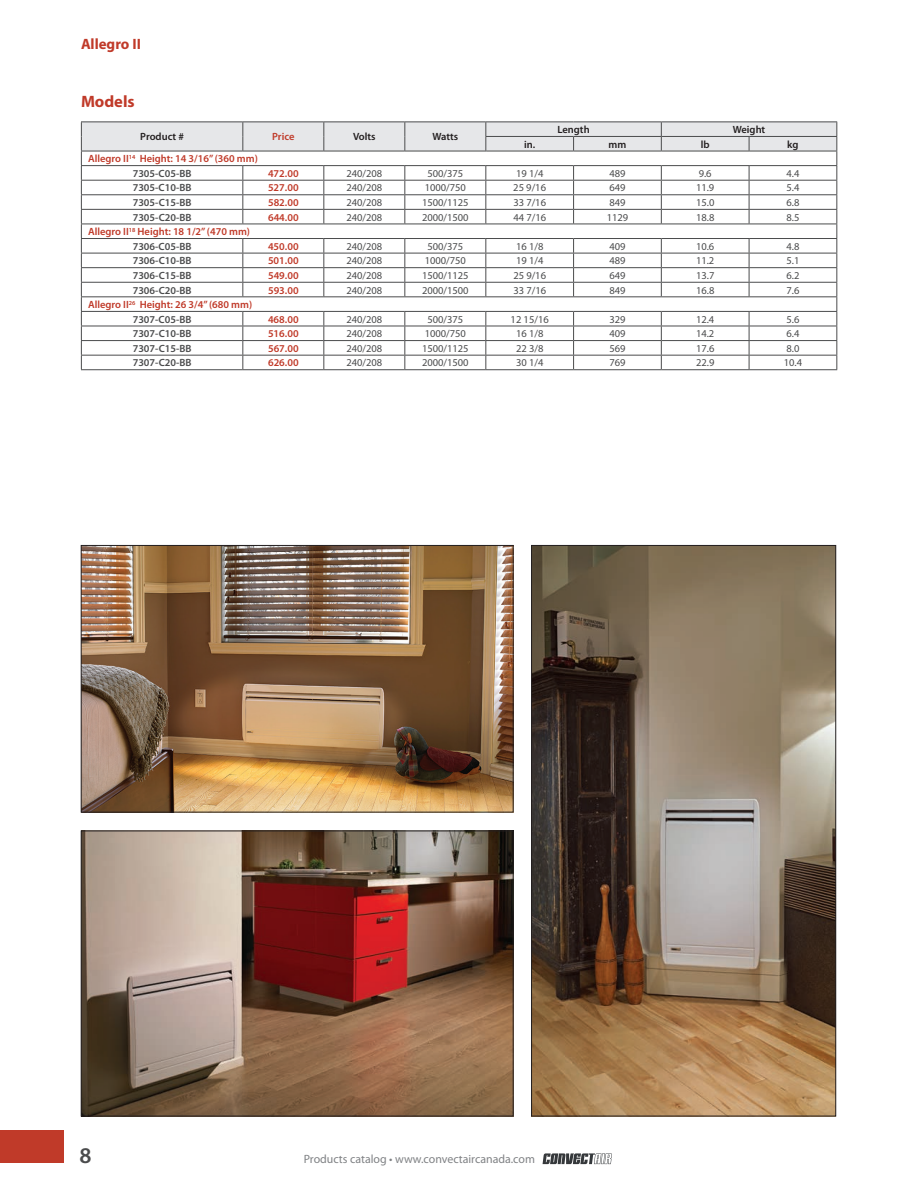
<style>
.page{position:relative;width:918px;height:1188px;background:#fff}
.page>*{position:absolute;margin:0;border:0;box-sizing:border-box;transform-origin:0 0}
.t1{font:600 22.5px "Myriad Pro";color:#4b4c4d}
.t2{font:700 16.5px "Myriad Pro";color:#c03a29}
.t3{font:700 15px "Myriad Pro";color:#c03a29}
.t4{font:12px "Myriad Pro";color:#808285}
.t5{font:10.5px "Myriad Pro";color:#4b4c4d}
.t6{font:600 10.5px/14.5px "Myriad Pro";color:#c03a29}
.t7{font:600 10.5px "Myriad Pro";color:#4b4c4d}
.t8{font:600 10.5px "Myriad Pro";color:#231f20}
.s1{color:#4b4c4d}
</style>
<div class="page">
<svg style="left:543px;top:1153px;width:69px;height:11px"></svg>
<div style="left:0;top:1130px;width:63px;height:33px;background:#c03a29"></div>
<svg style="left:81px;top:122px;width:756px;height:247px"></svg>
<hr style="left:81px;top:369px;width:162px;height:1px;background:#4b4c4d">
<hr style="left:243px;top:369px;width:81px;height:1px;background:#4b4c4d">
<hr style="left:324px;top:369px;width:81px;height:1px;background:#4b4c4d">
<hr style="left:405px;top:369px;width:81px;height:1px;background:#4b4c4d">
<hr style="left:486px;top:369px;width:88px;height:1px;background:#4b4c4d">
<hr style="left:574px;top:369px;width:87px;height:1px;background:#4b4c4d">
<hr style="left:661px;top:369px;width:88px;height:1px;background:#4b4c4d">
<hr style="left:749px;top:369px;width:88px;height:1px;background:#4b4c4d">
<img style="left:83px;top:547px;width:428px;height:263px">
<div style="left:81px;top:545px;width:432px;height:267px;border:1px solid #231f20"></div>
<img style="left:83px;top:833px;width:428px;height:281px">
<div style="left:81px;top:831px;width:432px;height:285px;border:1px solid #231f20"></div>
<img style="left:533px;top:547px;width:301px;height:567px">
<div style="left:531px;top:545px;width:305px;height:571px;border:1px solid #231f20"></div>
<h3 class="t3" style="left:81px;top:35px;width:61px">Allegro II</h3>
<h2 class="t2" style="left:81px;top:92px;width:55px">Models</h2>
<p class="t8" style="left:140px;top:131px;width:45px">Product #</p>
<p class="t6" style="left:272px;top:130px;width:24px">Price</p>
<p class="t8" style="left:353px;top:131px;width:24px">Volts</p>
<p class="t8" style="left:432px;top:131px;width:27px">Watts</p>
<p class="t8" style="left:557px;top:124px;width:34px">Length</p>
<p class="t8" style="left:733px;top:124px;width:34px">Weight</p>
<p class="t8" style="left:524px;top:138px;width:13px">in.</p>
<p class="t8" style="left:609px;top:138px;width:19px">mm</p>
<p class="t8" style="left:701px;top:138px;width:10px">lb</p>
<p class="t8" style="left:787px;top:138px;width:13px">kg</p>
<p class="t6" style="left:133px;top:152px;width:127px;text-indent:-45px">Allegro II<sup>14</sup> Height: 14 3/16” (360 mm)<br><span class="s1">7305-C05-BB</span></p>
<p class="t6" style="left:268px;top:166px;width:32px">472.00</p>
<p class="t5" style="left:346px;top:168px;width:37px">240/208</p>
<p class="t5" style="left:427px;top:168px;width:37px">500/375</p>
<p class="t5" style="left:516px;top:168px;width:29px">19 1/4</p>
<p class="t5" style="left:609px;top:168px;width:18px">489</p>
<p class="t5" style="left:699px;top:168px;width:14px">9.6</p>
<p class="t5" style="left:786px;top:168px;width:14px">4.4</p>
<p class="t7" style="left:133px;top:182px;width:60px">7305-C10-BB</p>
<p class="t6" style="left:268px;top:181px;width:32px">527.00</p>
<p class="t5" style="left:346px;top:182px;width:37px">240/208</p>
<p class="t5" style="left:425px;top:182px;width:43px">1000/750</p>
<p class="t5" style="left:513px;top:182px;width:34px">25 9/16</p>
<p class="t5" style="left:609px;top:182px;width:18px">649</p>
<p class="t5" style="left:696px;top:182px;width:20px">11.9</p>
<p class="t5" style="left:786px;top:182px;width:14px">5.4</p>
<p class="t7" style="left:133px;top:197px;width:60px">7305-C15-BB</p>
<p class="t6" style="left:268px;top:195px;width:32px">582.00</p>
<p class="t5" style="left:346px;top:197px;width:37px">240/208</p>
<p class="t5" style="left:422px;top:197px;width:48px">1500/1125</p>
<p class="t5" style="left:513px;top:197px;width:34px">33 7/16</p>
<p class="t5" style="left:609px;top:197px;width:18px">849</p>
<p class="t5" style="left:696px;top:197px;width:20px">15.0</p>
<p class="t5" style="left:787px;top:197px;width:14px">6.8</p>
<p class="t7" style="left:133px;top:211px;width:60px">7305-C20-BB</p>
<p class="t6" style="left:268px;top:210px;width:32px">644.00</p>
<p class="t5" style="left:346px;top:211px;width:37px">240/208</p>
<p class="t5" style="left:422px;top:211px;width:48px">2000/1500</p>
<p class="t5" style="left:513px;top:211px;width:34px">44 7/16</p>
<p class="t5" style="left:607px;top:211px;width:23px">1129</p>
<p class="t5" style="left:696px;top:211px;width:20px">18.8</p>
<p class="t5" style="left:787px;top:211px;width:14px">8.5</p>
<p class="t6" style="left:133px;top:225px;width:119px;text-indent:-45px">Allegro II<sup>18</sup> Height: 18 1/2” (470 mm)<br><span class="s1">7306-C05-BB</span></p>
<p class="t6" style="left:268px;top:239px;width:32px">450.00</p>
<p class="t5" style="left:346px;top:240px;width:37px">240/208</p>
<p class="t5" style="left:427px;top:240px;width:37px">500/375</p>
<p class="t5" style="left:516px;top:240px;width:29px">16 1/8</p>
<p class="t5" style="left:609px;top:240px;width:18px">409</p>
<p class="t5" style="left:696px;top:240px;width:20px">10.6</p>
<p class="t5" style="left:786px;top:240px;width:14px">4.8</p>
<p class="t7" style="left:133px;top:255px;width:60px">7306-C10-BB</p>
<p class="t6" style="left:268px;top:254px;width:32px">501.00</p>
<p class="t5" style="left:346px;top:255px;width:37px">240/208</p>
<p class="t5" style="left:425px;top:255px;width:43px">1000/750</p>
<p class="t5" style="left:516px;top:255px;width:29px">19 1/4</p>
<p class="t5" style="left:609px;top:255px;width:18px">489</p>
<p class="t5" style="left:696px;top:255px;width:20px">11.2</p>
<p class="t5" style="left:786px;top:255px;width:14px">5.1</p>
<p class="t7" style="left:133px;top:270px;width:60px">7306-C15-BB</p>
<p class="t6" style="left:268px;top:268px;width:32px">549.00</p>
<p class="t5" style="left:346px;top:270px;width:37px">240/208</p>
<p class="t5" style="left:422px;top:270px;width:48px">1500/1125</p>
<p class="t5" style="left:513px;top:270px;width:34px">25 9/16</p>
<p class="t5" style="left:609px;top:270px;width:18px">649</p>
<p class="t5" style="left:696px;top:270px;width:20px">13.7</p>
<p class="t5" style="left:787px;top:270px;width:14px">6.2</p>
<p class="t7" style="left:133px;top:284px;width:60px">7306-C20-BB</p>
<p class="t6" style="left:268px;top:283px;width:32px">593.00</p>
<p class="t5" style="left:346px;top:284px;width:37px">240/208</p>
<p class="t5" style="left:422px;top:284px;width:48px">2000/1500</p>
<p class="t5" style="left:513px;top:284px;width:34px">33 7/16</p>
<p class="t5" style="left:609px;top:284px;width:18px">849</p>
<p class="t5" style="left:696px;top:284px;width:20px">16.8</p>
<p class="t5" style="left:787px;top:284px;width:14px">7.6</p>
<p class="t6" style="left:133px;top:297px;width:121px;text-indent:-45px">Allegro II<sup>26</sup> Height: 26 3/4” (680 mm)<br><span class="s1">7307-C05-BB</span></p>
<p class="t6" style="left:268px;top:312px;width:32px">468.00</p>
<p class="t5" style="left:346px;top:313px;width:37px">240/208</p>
<p class="t5" style="left:427px;top:313px;width:37px">500/375</p>
<p class="t5" style="left:511px;top:313px;width:40px">12 15/16</p>
<p class="t5" style="left:609px;top:313px;width:18px">329</p>
<p class="t5" style="left:696px;top:313px;width:20px">12.4</p>
<p class="t5" style="left:786px;top:313px;width:14px">5.6</p>
<p class="t7" style="left:133px;top:328px;width:60px">7307-C10-BB</p>
<p class="t6" style="left:268px;top:327px;width:32px">516.00</p>
<p class="t5" style="left:346px;top:328px;width:37px">240/208</p>
<p class="t5" style="left:425px;top:328px;width:43px">1000/750</p>
<p class="t5" style="left:516px;top:328px;width:29px">16 1/8</p>
<p class="t5" style="left:609px;top:328px;width:18px">409</p>
<p class="t5" style="left:696px;top:328px;width:20px">14.2</p>
<p class="t5" style="left:786px;top:328px;width:14px">6.4</p>
<p class="t7" style="left:133px;top:342px;width:60px">7307-C15-BB</p>
<p class="t6" style="left:268px;top:341px;width:32px">567.00</p>
<p class="t5" style="left:346px;top:343px;width:37px">240/208</p>
<p class="t5" style="left:422px;top:343px;width:48px">1500/1125</p>
<p class="t5" style="left:516px;top:343px;width:29px">22 3/8</p>
<p class="t5" style="left:609px;top:343px;width:18px">569</p>
<p class="t5" style="left:696px;top:343px;width:20px">17.6</p>
<p class="t5" style="left:787px;top:343px;width:14px">8.0</p>
<p class="t7" style="left:133px;top:357px;width:60px">7307-C20-BB</p>
<p class="t6" style="left:268px;top:356px;width:32px">626.00</p>
<p class="t5" style="left:346px;top:357px;width:37px">240/208</p>
<p class="t5" style="left:422px;top:357px;width:48px">2000/1500</p>
<p class="t5" style="left:516px;top:357px;width:29px">30 1/4</p>
<p class="t5" style="left:609px;top:357px;width:18px">769</p>
<p class="t5" style="left:696px;top:357px;width:20px">22.9</p>
<p class="t5" style="left:784px;top:357px;width:20px">10.4</p>
<h1 class="t1" style="left:79px;top:1143px;width:14px">8</h1>
<p class="t4" style="left:304px;top:1152px;width:233px">Products catalog • www.convectaircanada.com</p>
</div>
